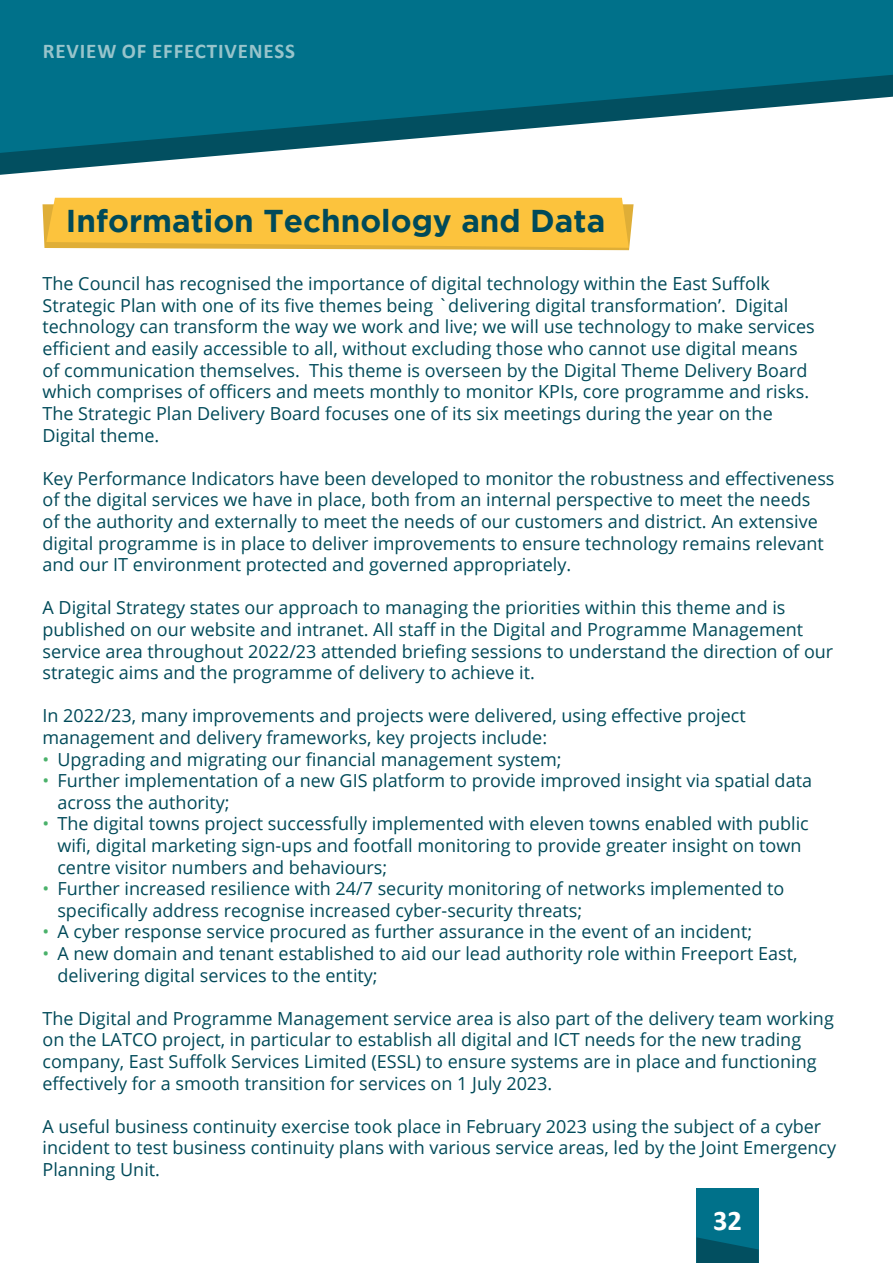
<style>
.page{position:relative;width:893px;height:1263px;background:#fff}
.page>*{position:absolute;margin:0;border:0;box-sizing:border-box;transform-origin:0 0}
.t1{font:700 31.5px "Gotham";color:#004a59}
.t2{font:700 28.5px "Calibri";color:#fff}
.t3{font:700 21px "Calibri";letter-spacing:.04em;color:#98c4cb}
.t4{font:18px/21.6px "Open Sans";color:#004a59}
.s1{color:#4ab16a}
</style>
<div class="page">
<div style="left:697px;top:1188px;width:62px;height:75px;background:#00718a"></div>
<svg style="left:697px;top:1237px;width:62px;height:26px"></svg>
<svg style="left:0;top:158px;width:192px;height:17px"></svg>
<svg style="left:0;top:0;width:893px;height:158px;fill:#00718a"></svg>
<svg style="left:43px;top:198px;width:591px;height:52px"></svg>
<p class="t3" style="left:43px;top:36px;width:254px">REVIEW OF EFFECTIVENESS</p>
<h1 class="t1" style="left:66px;top:203px;width:541px">Information Technology and Data</h1>
<p class="t4" style="left:43px;top:272px;width:774px">The Council has recognised the importance of digital technology within the East Suffolk Strategic Plan with one of its five themes being `delivering digital transformation’. Digital technology can transform the way we work and live; we will use technology to make services efficient and easily accessible to all, without excluding those who cannot use digital means of communication themselves. This theme is overseen by the Digital Theme Delivery Board which comprises of officers and meets monthly to monitor KPIs, core programme and risks.<br>The Strategic Plan Delivery Board focuses one of its six meetings during the year on the Digital theme.</p>
<p class="t4" style="left:43px;top:467px;width:793px">Key Performance Indicators have been developed to monitor the robustness and effectiveness of the digital services we have in place, both from an internal perspective to meet the needs<br>of the authority and externally to meet the needs of our customers and district. An extensive digital programme is in place to deliver improvements to ensure technology remains relevant and our IT environment protected and governed appropriately.</p>
<p class="t4" style="left:43px;top:596px;width:792px">A Digital Strategy states our approach to managing the priorities within this theme and is published on our website and intranet. All staff in the Digital and Programme Management service area throughout 2022/23 attended briefing sessions to understand the direction of our strategic aims and the programme of delivery to achieve it.</p>
<p class="t4" style="left:43px;top:704px;width:705px">In 2022/23, many improvements and projects were delivered, using effective project management and delivery frameworks, key projects include:</p>
<p class="t4" style="left:43px;top:748px;width:521px"><span class="s1">•</span> Upgrading and migrating our financial management system;</p>
<p class="t4" style="left:57px;top:769px;width:756px;text-indent:-15px"><span class="s1">•</span> Further implementation of a new GIS platform to provide improved insight via spatial data across the authority;</p>
<p class="t4" style="left:57px;top:812px;width:753px;text-indent:-15px"><span class="s1">•</span> The digital towns project successfully implemented with eleven towns enabled with public wifi, digital marketing sign-ups and footfall monitoring to provide greater insight on town centre visitor numbers and behaviours;</p>
<p class="t4" style="left:57px;top:877px;width:728px;text-indent:-15px"><span class="s1">•</span> Further increased resilience with 24/7 security monitoring of networks implemented to specifically address recognise increased cyber-security threats;</p>
<p class="t4" style="left:43px;top:920px;width:711px"><span class="s1">•</span> A cyber response service procured as further assurance in the event of an incident;</p>
<p class="t4" style="left:57px;top:942px;width:741px;text-indent:-15px"><span class="s1">•</span> A new domain and tenant established to aid our lead authority role within Freeport East, delivering digital services to the entity;</p>
<p class="t4" style="left:43px;top:1007px;width:793px">The Digital and Programme Management service area is also part of the delivery team working on the LATCO project, in particular to establish all digital and ICT needs for the new trading company, East Suffolk Services Limited (ESSL) to ensure systems are in place and functioning effectively for a smooth transition for services on 1 July 2023.</p>
<p class="t4" style="left:43px;top:1115px;width:795px">A useful business continuity exercise took place in February 2023 using the subject of a cyber incident to test business continuity plans with various service areas, led by the Joint Emergency<br>Planning Unit.</p>
<h2 class="t2" style="left:713px;top:1200px;width:30px">32</h2>
</div>
